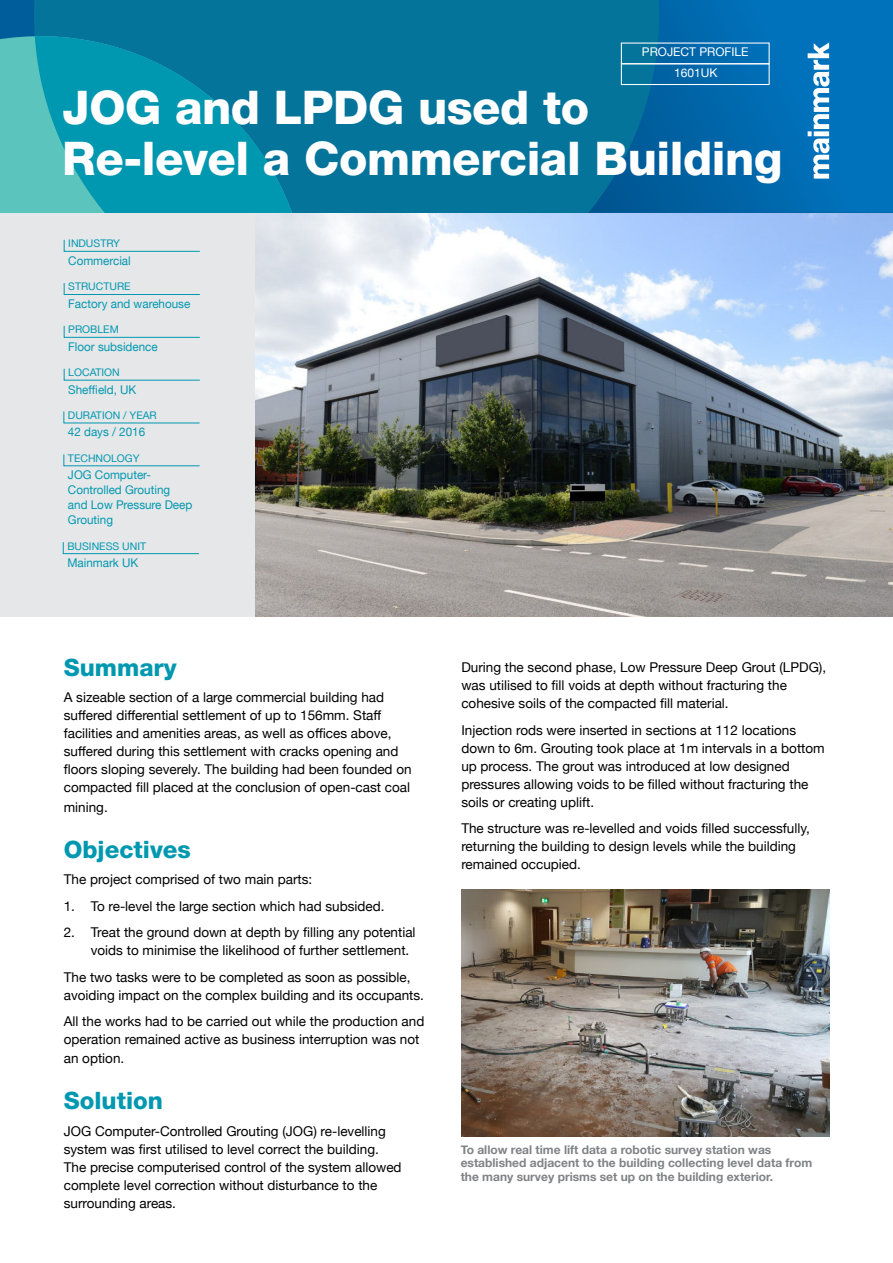
<style>
.page{position:relative;width:893px;height:1263px;background:#fff}
.page>*{position:absolute;margin:0;border:0;box-sizing:border-box;transform-origin:0 0}
.t1{font:800 46.5px/51px "Helvetica Neue LT85";letter-spacing:-.01em;color:#fff}
.t2{font:800 24px "Helvetica Neue LT85";color:#0098b0}
.t3{font:13.5px/18px "Helvetica Neue";color:#000}
.t4{font:700 12px/13.5px "Helvetica Neue";color:#808285}
.t5{font:12px/15px "Helvetica Neue LT";color:#0098b0}
.t6{font:12px "Helvetica Neue LT";color:#fff}
.t7{font:10.5px "Helvetica Neue LT";color:#0098b0}
</style>
<div class="page">
<img style="left:254px;top:213px;width:639px;height:404px">
<svg style="left:664px;top:0;width:229px;height:213px;background:#006cb2"></svg>
<div style="left:29px;top:0;width:635px;height:213px;background:#05749b"></div>
<svg style="left:0;top:32px;width:312px;height:181px;background:#4bb5b7"></svg>
<svg style="left:35px;top:36px;width:277px;height:177px;background:#0990aa"></svg>
<svg style="left:808px;top:43px;width:21px;height:136px"></svg>
<div style="left:621px;top:63px;width:149px;height:22px;border:1px solid #fff"></div>
<div style="left:0;top:213px;width:254px;height:404px;background:#e6e7e9"></div>
<svg style="left:64px;top:239px;width:136px;height:13px"></svg>
<svg style="left:64px;top:283px;width:136px;height:12px"></svg>
<svg style="left:64px;top:325px;width:136px;height:13px"></svg>
<svg style="left:63px;top:411px;width:137px;height:13px"></svg>
<svg style="left:64px;top:368px;width:136px;height:13px"></svg>
<svg style="left:63px;top:454px;width:137px;height:12px"></svg>
<svg style="left:63px;top:542px;width:136px;height:12px"></svg>
<img style="left:461px;top:890px;width:368px;height:246px">
<p class="t6" style="left:642px;top:45px;width:108px">PROJECT PROFILE</p>
<p class="t6" style="left:674px;top:68px;width:45px">1601UK</p>
<h1 class="t1" style="left:62px;top:86px;width:722px">JOG and LPDG used to<br>Re-level a Commercial Building</h1>
<p class="t7" style="left:68px;top:240px;width:53px">INDUSTRY</p>
<p class="t5" style="left:68px;top:254px;width:64px">Commercial</p>
<p class="t7" style="left:68px;top:282px;width:64px">STRUCTURE</p>
<p class="t5" style="left:68px;top:297px;width:124px">Factory and warehouse</p>
<p class="t7" style="left:68px;top:326px;width:52px">PROBLEM</p>
<p class="t5" style="left:68px;top:340px;width:91px">Floor subsidence</p>
<p class="t7" style="left:68px;top:368px;width:53px">LOCATION</p>
<p class="t5" style="left:68px;top:382px;width:70px">Sheffield, UK</p>
<p class="t7" style="left:68px;top:411px;width:90px">DURATION / YEAR</p>
<p class="t5" style="left:68px;top:426px;width:79px">42 days / 2016</p>
<p class="t7" style="left:68px;top:454px;width:73px">TECHNOLOGY</p>
<p class="t5" style="left:68px;top:469px;width:126px">JOG Computer-<br>Controlled Grouting and Low Pressure Deep<br>Grouting</p>
<p class="t7" style="left:67px;top:542px;width:80px">BUSINESS UNIT</p>
<p class="t5" style="left:67px;top:556px;width:72px">Mainmark UK</p>
<h2 class="t2" style="left:64px;top:658px;width:114px">Summary</h2>
<p class="t3" style="left:64px;top:690px;width:349px">A sizeable section of a large commercial building had suffered differential settlement of up to 156mm. Staff facilities and amenities areas, as well as offices above, suffered during this settlement with cracks opening and floors sloping severely. The building had been founded on compacted fill placed at the conclusion of open-cast coal</p>
<p class="t3" style="left:64px;top:799px;width:46px">mining.</p>
<h2 class="t2" style="left:64px;top:840px;width:129px">Objectives</h2>
<p class="t3" style="left:64px;top:871px;width:250px">The project comprised of two main parts:</p>
<p class="t3" style="left:64px;top:898px;width:322px">1. To re-level the large section which had subsided.</p>
<p class="t3" style="left:91px;top:924px;width:326px;text-indent:-27px">2. Treat the ground down at depth by filling any potential voids to minimise the likelihood of further settlement.</p>
<p class="t3" style="left:64px;top:969px;width:362px">The two tasks were to be completed as soon as possible, avoiding impact on the complex building and its occupants.</p>
<p class="t3" style="left:64px;top:1013px;width:362px;line-height:18.5px">All the works had to be carried out while the production and operation remained active as business interruption was not an option.</p>
<h2 class="t2" style="left:64px;top:1091px;width:101px">Solution</h2>
<p class="t3" style="left:64px;top:1122px;width:339px">JOG Computer-Controlled Grouting (JOG) re-levelling system was first utilised to level correct the building.<br>The precise computerised control of the system allowed complete level correction without disturbance to the surrounding areas.</p>
<p class="t3" style="left:461px;top:659px;width:366px">During the second phase, Low Pressure Deep Grout (LPDG), was utilised to fill voids at depth without fracturing the cohesive soils of the compacted fill material.</p>
<p class="t3" style="left:461px;top:721px;width:365px">Injection rods were inserted in sections at 112 locations down to 6m. Grouting took place at 1m intervals in a bottom up process. The grout was introduced at low designed pressures allowing voids to be filled without fracturing the soils or creating uplift.</p>
<p class="t3" style="left:461px;top:820px;width:350px">The structure was re-levelled and voids filled successfully, returning the building to design levels while the building remained occupied.</p>
<p class="t4" style="left:461px;top:1143px;width:353px">To allow real time lift data a robotic survey station was established adjacent to the building collecting level data from the many survey prisms set up on the building exterior.</p>
</div>
